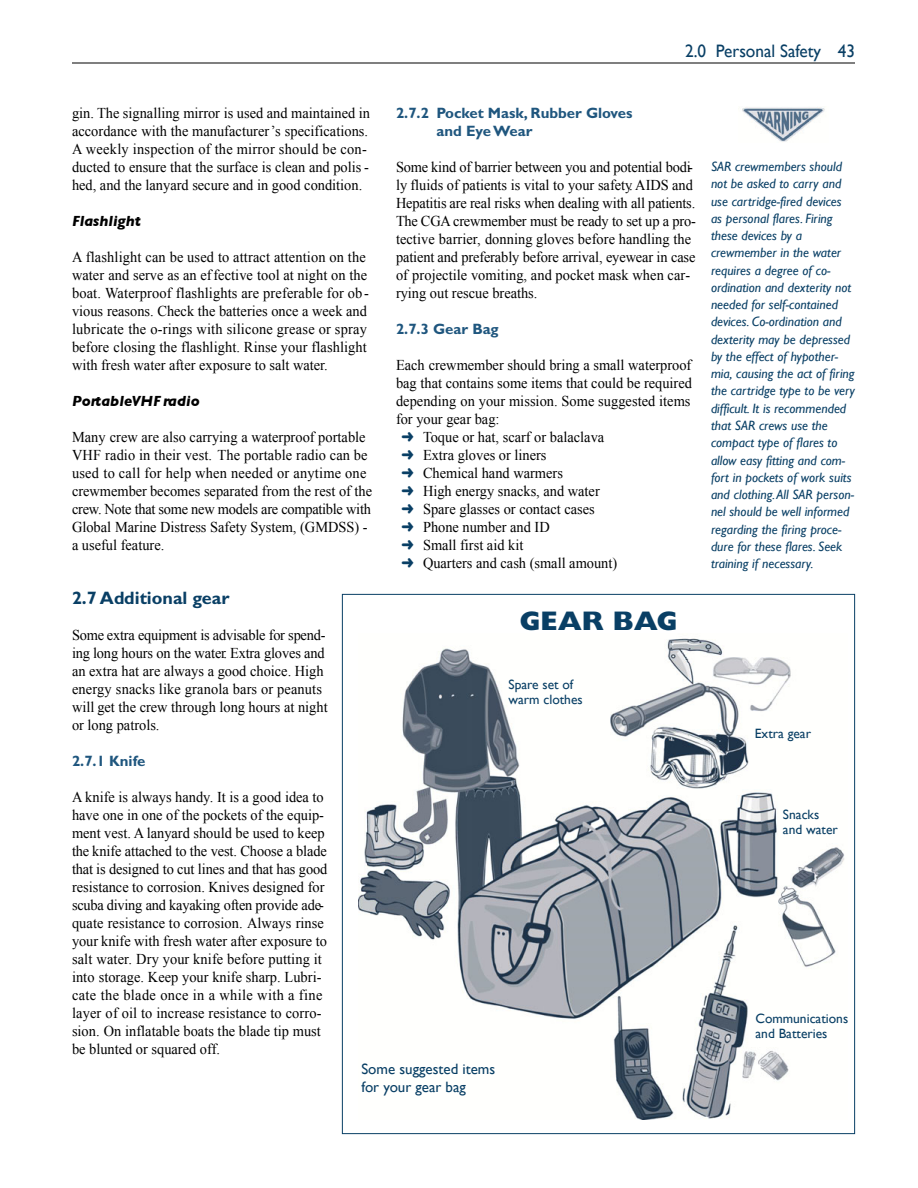
<style>
.page{position:relative;width:918px;height:1188px;background:#fff}
.page>*{position:absolute;margin:0;border:0;box-sizing:border-box;transform-origin:0 0}
.t1{font:800 27px "Gill Sans";color:#093f65}
.t2{font:18px "Gill Sans";color:#093f65;scale:.96 1}
.t3{font:700 18px "Gill Sans";color:#093f65}
.t4{font:15px/18px "Times New Roman";color:#000;scale:.96 1}
.t5{font:700 15px/18px "Gill Sans";color:#1f567e}
.t6{font:15px/18px "Gill Sans";color:#093f65}
.t7{font:italic 700 15px "Gill Sans";color:#000}
.t8{font:italic 13.5px/17.2px "Gill Sans";color:#093f65}
.t9{font:13.5px/15px "Gill Sans";color:#093f65}
.s1{color:#093f65}
</style>
<div class="page">
<hr style="left:72px;top:63px;width:783px;height:1px;background:#000">
<img style="left:358px;top:638px;width:486px;height:481px">
<img style="left:742px;top:107px;width:83px;height:35px">
<p class="t4" style="left:72px;top:104px;width:312px">gin. The signalling mirror is used and maintained in accordance with the manufacturer’s specifications.<br>A weekly inspection of the mirror should be con&shy;ducted to ensure that the surface is clean and polis - hed, and the lanyard secure and in good condition.</p>
<p class="t7" style="left:72px;top:212px;width:70px">Flashlight</p>
<p class="t4" style="left:72px;top:248px;width:311px">A flashlight can be used to attract attention on the water and serve as an effective tool at night on the boat. Waterproof flashlights are preferable for ob - vious reasons. Check the batteries once a week and lubricate the o-rings with silicone grease or spray before closing the flashlight. Rinse your flashlight with fresh water after exposure to salt water.</p>
<p class="t7" style="left:72px;top:392px;width:129px">Portable VHF radio</p>
<p class="t4" style="left:72px;top:428px;width:314px">Many crew are also carrying a waterproof portable VHF radio in their vest. The portable radio can be used to call for help when needed or anytime one crewmember becomes separated from the rest of the crew. Note that some new models are compatible with Global Marine Distress Safety System, (GMDSS) - a useful feature.</p>
<p class="t3" style="left:72px;top:592px;width:159px">2.7 Additional gear</p>
<p class="t4" style="left:72px;top:626px;width:268px">Some extra equipment is advisable for spend&shy;ing long hours on the water. Extra gloves and an extra hat are always a good choice. High energy snacks like granola bars or peanuts will get the crew through long hours at night or long patrols.</p>
<p class="t5" style="left:72px;top:754px;width:75px">2.7.1 Knife</p>
<p class="t4" style="left:72px;top:788px;width:268px">A knife is always handy. It is a good idea to have one in one of the pockets of the equip&shy;ment vest. A lanyard should be used to keep the knife attached to the vest. Choose a blade that is designed to cut lines and that has good resistance to corrosion. Knives designed for scuba diving and kayaking often provide ade - quate resistance to corrosion. Always rinse your knife with fresh water after exposure to salt water. Dry your knife before putting it into storage. Keep your knife sharp. Lubri&shy;cate the blade once in a while with a fine layer of oil to increase resistance to corro&shy;sion. On inflatable boats the blade tip must be blunted or squared off.</p>
<p class="t2" style="left:685px;top:41px;width:178px">2.0 Personal Safety 43</p>
<p class="t5" style="left:436px;top:106px;width:198px;text-indent:-40px">2.7.2 Pocket Mask, Rubber Gloves and Eye Wear</p>
<p class="t4" style="left:396px;top:158px;width:314px">Some kind of barrier between you and potential bodi - ly fluids of patients is vital to your safety. AIDS and Hepatitis are real risks when dealing with all patients.<br>The CGA crewmember must be ready to set up a pro&shy;tective barrier, donning gloves before handling the patient and preferably before arrival, eyewear in case of projectile vomiting, and pocket mask when car&shy;rying out rescue breaths.</p>
<p class="t5" style="left:396px;top:322px;width:104px">2.7.3 Gear Bag</p>
<p class="t4" style="left:396px;top:356px;width:309px">Each crewmember should bring a small waterproof</p>
<p class="t4" style="left:396px;top:374px;width:310px">bag that contains some items that could be required</p>
<p class="t4" style="left:396px;top:392px;width:308px">depending on your mission. Some suggested items</p>
<p class="t4" style="left:396px;top:410px;width:109px">for your gear bag:</p>
<p class="t4" style="left:401px;top:428px;width:213px"><span class="s1">➜</span> Toque or hat, scarf or balaclava</p>
<p class="t4" style="left:401px;top:446px;width:153px"><span class="s1">➜</span> Extra gloves or liners</p>
<p class="t4" style="left:401px;top:464px;width:170px"><span class="s1">➜</span> Chemical hand warmers</p>
<p class="t4" style="left:401px;top:482px;width:208px"><span class="s1">➜</span> High energy snacks, and water</p>
<p class="t4" style="left:401px;top:500px;width:203px"><span class="s1">➜</span> Spare glasses or contact cases</p>
<p class="t4" style="left:401px;top:518px;width:156px"><span class="s1">➜</span> Phone number and ID</p>
<p class="t4" style="left:401px;top:536px;width:128px"><span class="s1">➜</span> Small first aid kit</p>
<p class="t4" style="left:401px;top:554px;width:226px"><span class="s1">➜</span> Quarters and cash (small amount)</p>
<p class="t8" style="left:711px;top:158px;width:145px">SAR crewmembers should not be asked to carry and use cartridge-fired devices as personal flares. Firing these devices by a crewmember in the water requires a degree of co&shy;ordination and dexterity not needed for self-contained devices. Co-ordination and dexterity may be depressed by the effect of hypother&shy;mia, causing the act of firing the cartridge type to be very difficult. It is recommended that SAR crews use the compact type of flares to allow easy fitting and com&shy;fort in pockets of work suits and clothing. All SAR person&shy;nel should be well informed regarding the firing proce&shy;dure for these flares. Seek training if necessary.</p>
<h1 class="t1" style="left:519px;top:612px;width:160px">GEAR BAG</h1>
<p class="t9" style="left:508px;top:677px;width:76px">Spare set of warm clothes</p>
<p class="t9" style="left:755px;top:726px;width:58px">Extra gear</p>
<p class="t9" style="left:783px;top:806px;width:56px">Snacks and water</p>
<p class="t9" style="left:756px;top:1011px;width:94px">Communications and Batteries</p>
<p class="t6" style="left:361px;top:1059px;width:135px">Some suggested items for your gear bag</p>
</div>
